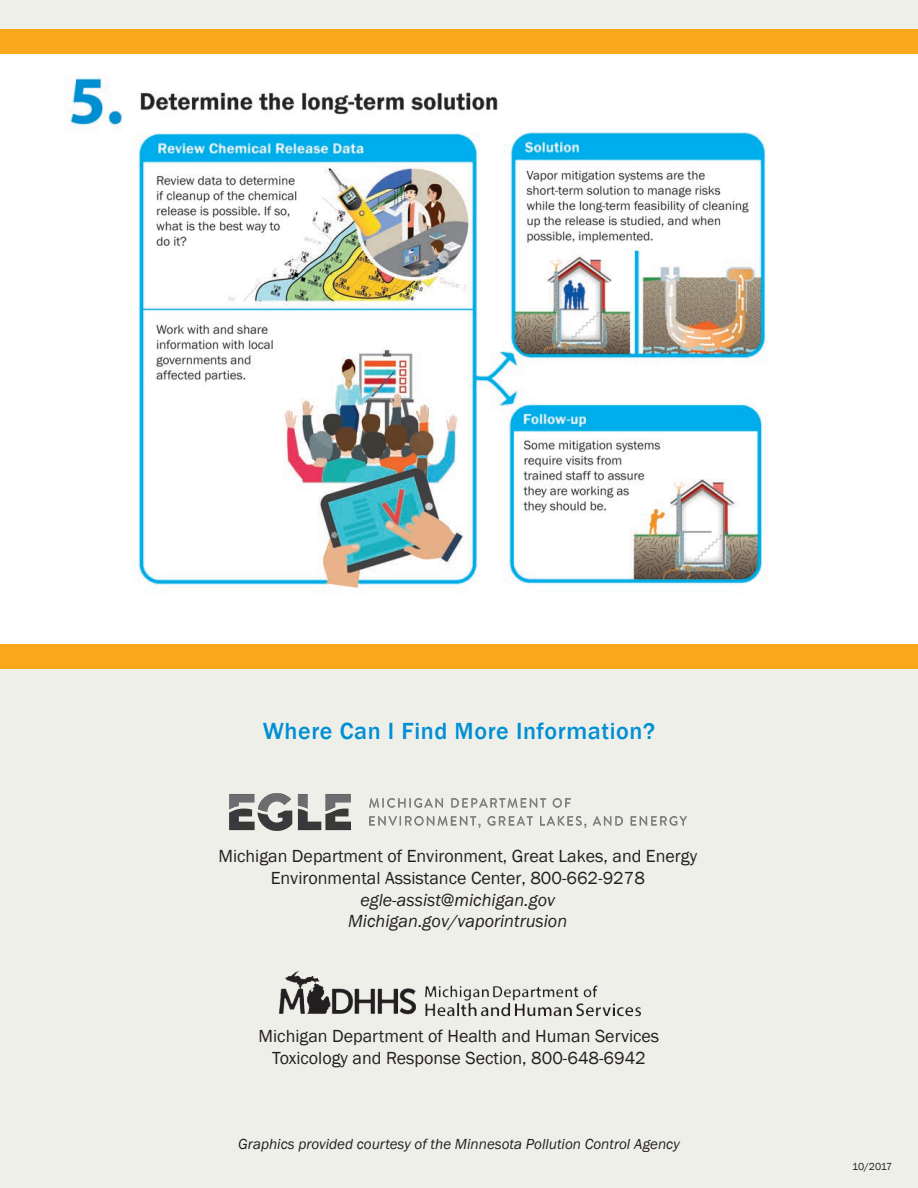
<style>
.page{position:relative;width:918px;height:1188px;background:#fff}
.page>*{position:absolute;margin:0;border:0;box-sizing:border-box;transform-origin:0 0}
.t1{font:500 24px "Franklin Gothic";letter-spacing:.025em;color:#008fd4}
.t2{font:18px/21.6px "Franklin Gothic";color:#231f20;text-align:center}
.t3{font:italic 15px "Franklin Gothic";color:#231f20}
.t4{font:10.5px "Franklin Gothic";letter-spacing:-.035em;color:#231f20}
.s1{font-style:italic}
</style>
<div class="page">
<div style="left:0;top:0;width:918px;height:42px;background:#efefea"></div>
<div style="left:0;top:656px;width:918px;height:532px;background:#efefea"></div>
<img style="left:70px;top:77px;width:698px;height:515px">
<div style="left:0;top:30px;width:918px;height:24px;background:#f9a71b"></div>
<div style="left:0;top:644px;width:918px;height:24px;background:#f9a71b"></div>
<img style="left:279px;top:971px;width:363px;height:46px">
<img style="left:230px;top:793px;width:457px;height:37px">
<p class="t1" style="left:263px;top:716px;width:394px">Where Can I Find More Information?</p>
<p class="t2" style="left:218px;top:846px;width:480px">Michigan Department of Environment, Great Lakes, and Energy Environmental Assistance Center, 800-662-9278 <span class="s1">egle-assist@michigan.gov<br>Michigan.gov/vaporintrusion</span></p>
<p class="t2" style="left:259px;top:1026px;width:402px">Michigan Department of Health and Human Services<br>Toxicology and Response Section, 800-648-6942</p>
<p class="t3" style="left:238px;top:1134px;width:443px">Graphics provided courtesy of the Minnesota Pollution Control Agency</p>
<p class="t4" style="left:852px;top:1160px;width:42px">10/2017</p>
</div>
